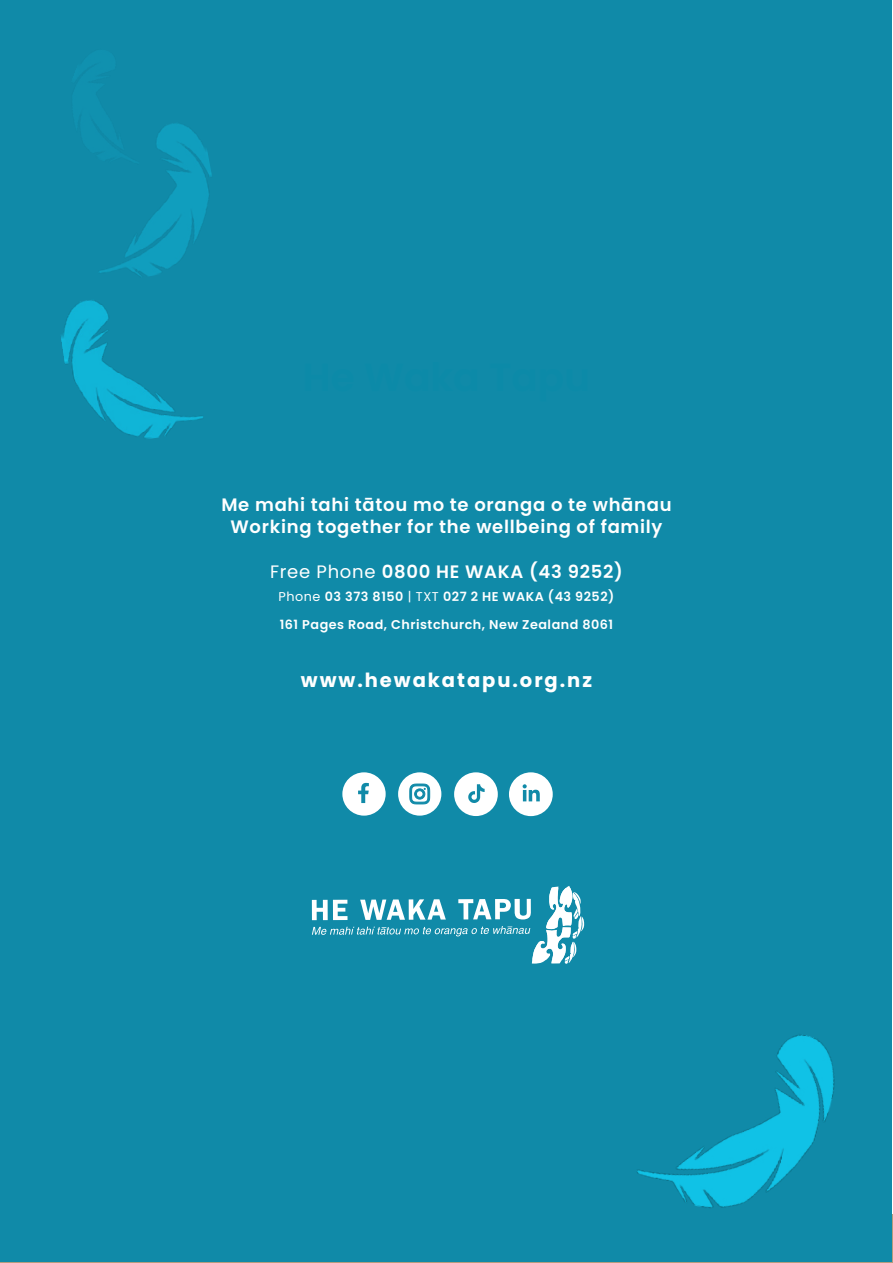
<style>
.page{position:relative;width:893px;height:1263px;background:#fff}
.page>*{position:absolute;margin:0;border:0;box-sizing:border-box;transform-origin:0 0}
.t1{font:700 19.5px "Poppins";letter-spacing:.1em;color:#fff}
.t2{font:600 18px/22.5px "Poppins";letter-spacing:.04em;color:#fff;text-align:center}
.t3{font:600 12.75px/27.8px "Poppins";letter-spacing:.04em;color:#fff}
.s1{font-weight:400}
</style>
<div class="page">
<div style="left:0;top:1214px;width:893px;height:49px;background:#b59c7d"></div>
<div style="left:1px;top:1px;width:891px;height:1261px;background:#108aa8"></div>
<img style="left:637px;top:1035px;width:198px;height:173px">
<img style="left:61px;top:300px;width:142px;height:139px">
<img style="left:99px;top:123px;width:113px;height:153px">
<img style="left:99px;top:123px;width:73px;height:50px">
<div style="left:509px;top:772px;width:44px;height:44px;background:#fff;border-radius:50%"></div>
<svg style="left:523px;top:784px;width:17px;height:17px"></svg>
<div style="left:398px;top:772px;width:43px;height:44px;background:#fff;border-radius:50%"></div>
<div style="left:342px;top:772px;width:44px;height:44px;background:#fff;border-radius:50%"></div>
<svg style="left:409px;top:783px;width:22px;height:22px"></svg>
<svg style="left:358px;top:783px;width:11px;height:20px"></svg>
<div style="left:454px;top:772px;width:44px;height:44px;background:#fff;border-radius:50%"></div>
<svg style="left:468px;top:784px;width:17px;height:19px"></svg>
<svg style="left:312px;top:886px;width:272px;height:78px"></svg>
<p class="t2" style="left:221px;top:493px;width:452px">Me mahi tahi tātou mo te oranga o te whānau<br>Working together for the wellbeing of family</p>
<p class="t2" style="left:270px;top:561px;width:354px"><span class="s1">Free Phone</span> 0800 HE WAKA (43 9252)</p>
<p class="t3" style="left:279px;top:582px;width:337px"><span class="s1">Phone</span> 03 373 8150 <span class="s1">| TXT</span> 027 2 HE WAKA (43 9252)<br>161 Pages Road, Christchurch, New Zealand 8061</p>
<p class="t1" style="left:301px;top:669px;width:293px">www.hewakatapu.org.nz</p>
</div>
